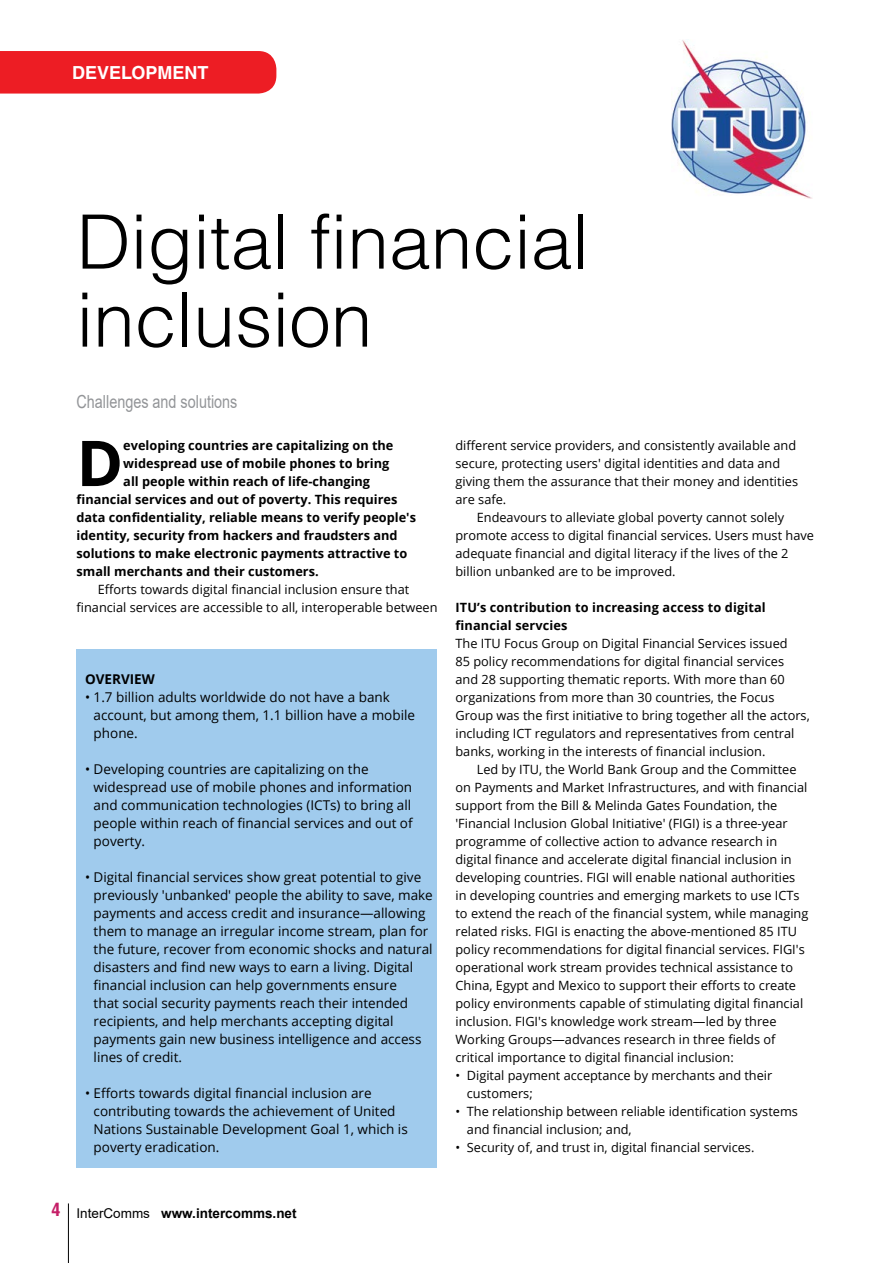
<style>
.page{position:relative;width:893px;height:1263px;background:#fff}
.page>*{position:absolute;margin:0;border:0;box-sizing:border-box;transform-origin:0 0}
.t1{font:300 75px/78px "Helvetica LT Std";color:#000}
.t2{font:700 63.15px "Open Sans";color:#000}
.t3{font:18px "Arial";color:#939598;scale:.8 1}
.t4{font:700 18px "Helvetica LT Std";color:#fff}
.t5{font:700 condensed 18px "Helvetica LT Std";color:#c51f67}
.t6{font:13.5px/18px "Open Sans";color:#000}
.t7{font:700 13.5px "Arial";color:#000}
.t8{font:700 13.5px "Open Sans";color:#000}
.t9{font:12.75px/18px "Open Sans";color:#000}
.t10{font:700 12.75px/18px "Open Sans";color:#000}
.s1{font-weight:400}
</style>
<div class="page">
<hr style="left:68px;top:1203px;width:1px;height:60px;background:#000">
<div style="left:0;top:51px;width:276px;height:43px;background:#ed1d24"></div>
<img style="left:672px;top:40px;width:140px;height:158px">
<div style="left:77px;top:649px;width:360px;height:519px;background:#a0cbed"></div>
<h3 class="t4" style="left:72px;top:61px;width:138px">DEVELOPMENT</h3>
<h1 class="t1" style="left:77px;top:202px;width:514px">Digital financial inclusion</h1>
<h3 class="t3" style="left:77px;top:389px;width:203px">Challenges and solutions</h3>
<h2 class="t2" style="left:77px;top:418px;width:48px">D</h2>
<p class="t10" style="left:123px;top:436px;width:272px">eveloping countries are capitalizing on the</p>
<p class="t10" style="left:123px;top:454px;width:268px">widespread use of mobile phones to bring</p>
<p class="t10" style="left:123px;top:472px;width:248px">all people within reach of life-changing</p>
<p class="t10" style="left:77px;top:490px;width:322px">financial services and out of poverty. This requires</p>
<p class="t10" style="left:77px;top:508px;width:341px">data confidentiality, reliable means to verify people's</p>
<p class="t10" style="left:77px;top:526px;width:322px">identity, security from hackers and fraudsters and</p>
<p class="t10" style="left:77px;top:544px;width:332px">solutions to make electronic payments attractive to</p>
<p class="t10" style="left:77px;top:562px;width:244px">small merchants and their customers.</p>
<p class="t9" style="left:77px;top:580px;width:362px;text-align:center">Efforts towards digital financial inclusion ensure that financial services are accessible to all, interoperable between</p>
<p class="t8" style="left:85px;top:670px;width:71px">OVERVIEW</p>
<p class="t6" style="left:94px;top:688px;width:323px;text-indent:-9px">• 1.7 billion adults worldwide do not have a bank account, but among them, 1.1 billion have a mobile phone.</p>
<p class="t6" style="left:94px;top:760px;width:321px;text-indent:-9px">• Developing countries are capitalizing on the widespread use of mobile phones and information and communication technologies (ICTs) to bring all people within reach of financial services and out of poverty.</p>
<p class="t6" style="left:94px;top:868px;width:341px;text-indent:-9px">• Digital financial services show great potential to give previously 'unbanked' people the ability to save, make payments and access credit and insurance—allowing them to manage an irregular income stream, plan for the future, recover from economic shocks and natural disasters and find new ways to earn a living. Digital financial inclusion can help governments ensure<br>that social security payments reach their intended recipients, and help merchants accepting digital payments gain new business intelligence and access lines of credit.</p>
<p class="t6" style="left:94px;top:1084px;width:316px;text-indent:-9px">• Efforts towards digital financial inclusion are contributing towards the achievement of United Nations Sustainable Development Goal 1, which is poverty eradication.</p>
<p class="t9" style="left:455px;top:436px;width:344px">different service providers, and consistently available and secure, protecting users' digital identities and data and giving them the assurance that their money and identities are safe.</p>
<p class="t9" style="left:455px;top:508px;width:360px;text-indent:21px">Endeavours to alleviate global poverty cannot solely promote access to digital financial services. Users must have adequate financial and digital literacy if the lives of the 2 billion unbanked are to be improved.</p>
<p class="t10" style="left:455px;top:598px;width:312px">ITU’s contribution to increasing access to digital financial servcies</p>
<p class="t9" style="left:455px;top:634px;width:356px">The ITU Focus Group on Digital Financial Services issued<br>85 policy recommendations for digital financial services and 28 supporting thematic reports. With more than 60 organizations from more than 30 countries, the Focus Group was the first initiative to bring together all the actors, including ICT regulators and representatives from central banks, working in the interests of financial inclusion.</p>
<p class="t9" style="left:455px;top:760px;width:354px;text-indent:21px">Led by ITU, the World Bank Group and the Committee on Payments and Market Infrastructures, and with financial support from the Bill &amp; Melinda Gates Foundation, the 'Financial Inclusion Global Initiative' (FIGI) is a three-year programme of collective action to advance research in digital finance and accelerate digital financial inclusion in developing countries. FIGI will enable national authorities in developing countries and emerging markets to use ICTs to extend the reach of the financial system, while managing related risks. FIGI is enacting the above-mentioned 85 ITU policy recommendations for digital financial services. FIGI's operational work stream provides technical assistance to China, Egypt and Mexico to support their efforts to create policy environments capable of stimulating digital financial inclusion. FIGI's knowledge work stream—led by three Working Groups—advances research in three fields of critical importance to digital financial inclusion:</p>
<p class="t9" style="left:467px;top:1066px;width:307px;text-indent:-11px">• Digital payment acceptance by merchants and their customers;</p>
<p class="t9" style="left:467px;top:1102px;width:332px;text-indent:-11px">• The relationship between reliable identification systems and financial inclusion; and,</p>
<p class="t9" style="left:455px;top:1138px;width:300px">• Security of, and trust in, digital financial services.</p>
<h3 class="t5" style="left:52px;top:1198px;width:10px">4</h3>
<p class="t7" style="left:77px;top:1203px;width:222px"><span class="s1">InterComms</span> www.intercomms.net</p>
</div>
